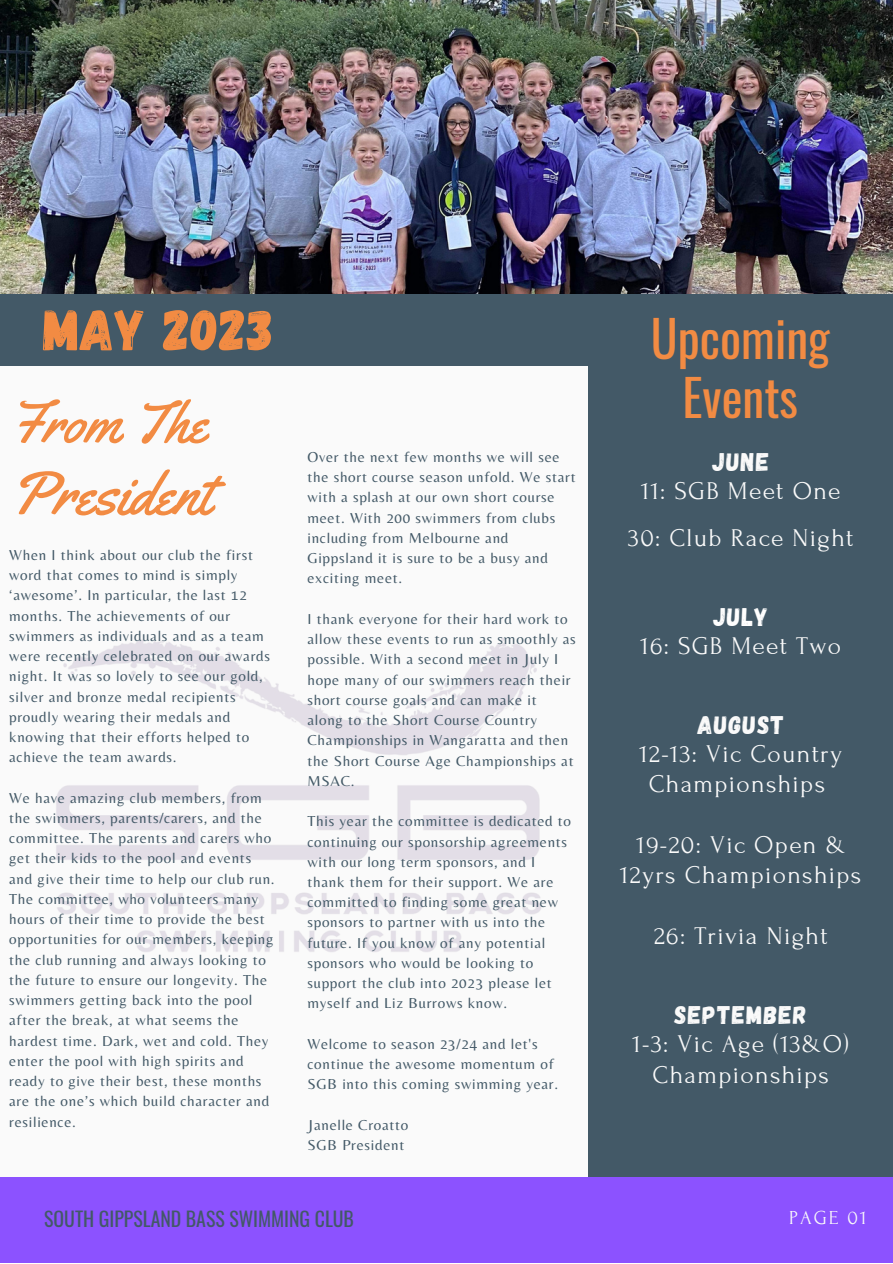
<style>
.page{position:relative;width:893px;height:1264px;background:#fff}
.page>*{position:absolute;margin:0;border:0;box-sizing:border-box;transform-origin:0 0}
.t1{font:61.2px "Yellowtail";color:#f28b43}
.t2{font:58.2px "Yellowtail";color:#f28b43}
.t3{font:57.9px "Gagalin";color:#f28b43}
.t4{font:49.65px/58.5px "Oswald";color:#f28b43;text-align:center}
.t5{font:25.5px/30.3px "Forum";letter-spacing:.05em;color:#fafafa;text-align:center}
.t6{font:25.5px "Gagalin";letter-spacing:.05em;color:#fafafa}
.t7{font:25.5px "Gagalin";color:#fefefe}
.t8{font:19.8px "Oswald";color:#435967}
.t9{font:19.8px "Forum";letter-spacing:.1em;color:#fafafa}
.t10{font:15px/20.2px "Belleza";letter-spacing:.05em;color:#435967}
</style>
<div class="page">
<div style="left:0;top:0;width:892px;height:1262px;background:#fafafa"></div>
<div style="left:588px;top:294px;width:304px;height:968px;background:#435967"></div>
<img style="left:0;top:0;width:892px;height:294px">
<div style="left:0;top:294px;width:615px;height:72px;background:#435967"></div>
<div style="left:0;top:1176px;width:892px;height:86px;background:#8c52ff"></div>
<img style="left:56px;top:638px;width:485px;height:314px">
<p class="t3" style="left:43px;top:292px;width:232px">MAY 2023</p>
<p class="t4" style="left:650px;top:308px;width:180px">Upcoming<br>Events</p>
<p class="t6" style="left:712px;top:445px;width:58px">JUNE</p>
<p class="t5" style="left:641px;top:476px;width:201px">11: SGB Meet One</p>
<p class="t5" style="left:628px;top:523px;width:227px">30: Club Race Night</p>
<p class="t2" style="left:9px;top:386px;width:199px">From The</p>
<p class="t1" style="left:9px;top:455px;width:203px">President</p>
<p class="t10" style="left:9px;top:544px;width:262px">When I think about our club the first word that comes to mind is simply ‘awesome’. In particular, the last 12 months. The achievements of our swimmers as individuals and as a team were recently celebrated on our awards night. It was so lovely to see our gold, silver and bronze medal recipients proudly wearing their medals and knowing that their efforts helped to achieve the team awards.</p>
<p class="t10" style="left:9px;top:787px;width:267px">We have amazing club members, from the swimmers, parents/carers, and the committee. The parents and carers who get their kids to the pool and events and give their time to help our club run.<br>The committee, who volunteers many hours of their time to provide the best opportunities for our members, keeping the club running and always looking to the future to ensure our longevity. The swimmers getting back into the pool after the break, at what seems the hardest time. Dark, wet and cold. They enter the pool with high spirits and ready to give their best, these months are the one’s which build character and resilience.</p>
<p class="t10" style="left:307px;top:446px;width:270px">Over the next few months we will see the short course season unfold. We start with a splash at our own short course meet. With 200 swimmers from clubs including from Melbourne and<br>Gippsland it is sure to be a busy and exciting meet.</p>
<p class="t10" style="left:307px;top:608px;width:270px">I thank everyone for their hard work to allow these events to run as smoothly as possible. With a second meet in July I hope many of our swimmers reach their short course goals and can make it along to the Short Course Country Championships in Wangaratta and then the Short Course Age Championships at MSAC.</p>
<p class="t10" style="left:307px;top:810px;width:265px">This year the committee is dedicated to continuing our sponsorship agreements with our long term sponsors, and I thank them for their support. We are committed to finding some great new sponsors to partner with us into the future. If you know of any potential sponsors who would be looking to support the club into 2023 please let myself and Liz Burrows know.</p>
<p class="t10" style="left:307px;top:1033px;width:252px">Welcome to season 23/24 and let's continue the awesome momentum of<br>SGB into this coming swimming year.</p>
<p class="t10" style="left:307px;top:1114px;width:102px">Janelle Croatto</p>
<p class="t10" style="left:307px;top:1134px;width:98px">SGB President</p>
<p class="t7" style="left:713px;top:600px;width:56px">JULY</p>
<p class="t5" style="left:640px;top:631px;width:202px">16: SGB Meet Two</p>
<p class="t6" style="left:697px;top:708px;width:88px">AUGUST</p>
<p class="t5" style="left:639px;top:739px;width:204px">12-13: Vic Country<br>Championships</p>
<p class="t5" style="left:620px;top:830px;width:242px">19-20: Vic Open &amp;<br>12yrs Championships</p>
<p class="t5" style="left:654px;top:921px;width:175px">26: Trivia Night</p>
<p class="t6" style="left:674px;top:998px;width:134px">SEPTEMBER</p>
<p class="t5" style="left:632px;top:1029px;width:218px">1-3: Vic Age (13&amp;O)<br>Championships</p>
<p class="t8" style="left:44px;top:1203px;width:311px">SOUTH GIPPSLAND BASS SWIMMING CLUB</p>
<p class="t9" style="left:789px;top:1207px;width:79px">PAGE 01</p>
</div>
